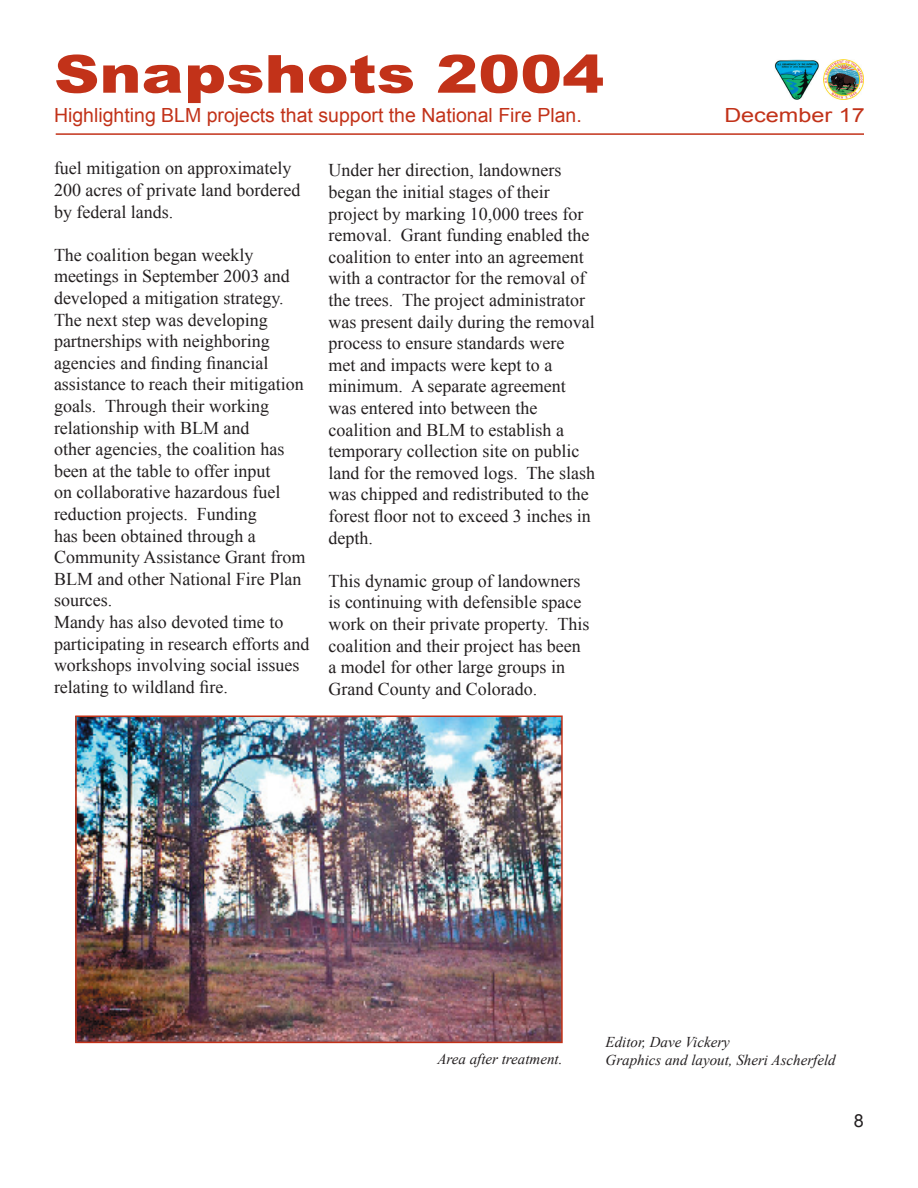
<style>
.page{position:relative;width:918px;height:1188px;background:#fff}
.page>*{position:absolute;margin:0;border:0;box-sizing:border-box;transform-origin:0 0}
.t1{font:900 52.5px "Arial";color:#c23219;scale:1.2 1}
.t2{font:19.5px "Arial";color:#c23219}
.t3{font:19.5px "Arial";color:#c23219;scale:1.2 1}
.t4{font:18px/21.6px "Times New Roman";color:#231f20}
.t5{font:18px "Arial";color:#231f20}
.t6{font:italic 15px "Times New Roman";color:#231f20}
</style>
<div class="page">
<hr style="left:56px;top:133px;width:808px;height:2px;background:#c23219">
<img style="left:823px;top:59px;width:41px;height:41px">
<img style="left:775px;top:59px;width:43px;height:40px">
<img style="left:78px;top:719px;width:482px;height:321px">
<div style="left:75px;top:716px;width:488px;height:327px;border:2px solid #c23219"></div>
<h1 class="t1" style="left:54px;top:36px;width:460px">Snapshots 2004</h1>
<p class="t2" style="left:54px;top:103px;width:529px">Highlighting BLM projects that support the National Fire Plan.</p>
<p class="t3" style="left:724px;top:102px;width:119px">December 17</p>
<p class="t4" style="left:54px;top:157px;width:248px">fuel mitigation on approximately<br>200 acres of private land bordered by federal lands.</p>
<p class="t4" style="left:54px;top:244px;width:257px">The coalition began weekly meetings in September 2003 and developed a mitigation strategy.<br>The next step was developing partnerships with neighboring agencies and finding financial assistance to reach their mitigation goals. Through their working relationship with BLM and<br>other agencies, the coalition has been at the table to offer input<br>on collaborative hazardous fuel reduction projects. Funding<br>has been obtained through a<br>Community Assistance Grant from<br>BLM and other National Fire Plan sources.<br>Mandy has also devoted time to participating in research efforts and workshops involving social issues relating to wildland fire.</p>
<p class="t4" style="left:328px;top:159px;width:268px">Under her direction, landowners began the initial stages of their project by marking 10,000 trees for removal. Grant funding enabled the coalition to enter into an agreement with a contractor for the removal of the trees. The project administrator was present daily during the removal process to ensure standards were met and impacts were kept to a minimum. A separate agreement was entered into between the coalition and BLM to establish a temporary collection site on public land for the removed logs. The slash was chipped and redistributed to the forest floor not to exceed 3 inches in depth.</p>
<p class="t4" style="left:328px;top:570px;width:262px">This dynamic group of landowners is continuing with defensible space work on their private property. This coalition and their project has been a model for other large groups in Grand County and Colorado.</p>
<p class="t6" style="left:606px;top:1032px;width:126px">Editor, Dave Vickery</p>
<p class="t6" style="left:437px;top:1049px;width:127px">Area after treatment.</p>
<p class="t6" style="left:606px;top:1050px;width:232px">Graphics and layout, Sheri Ascherfeld</p>
<p class="t5" style="left:854px;top:1108px;width:12px">8</p>
</div>
